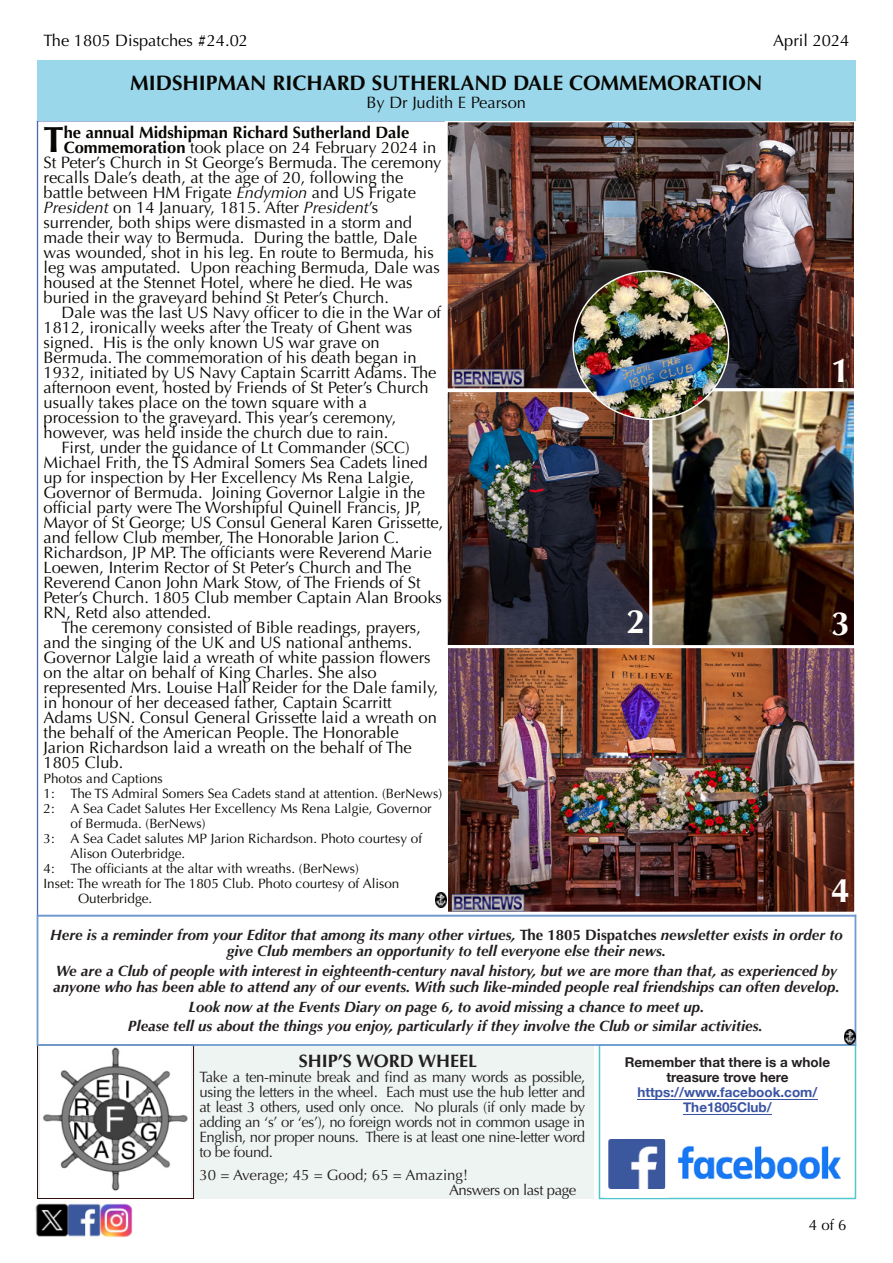
<style>
.page{position:relative;width:893px;height:1263px;background:#fff}
.page>*{position:absolute;margin:0;border:0;box-sizing:border-box;transform-origin:0 0}
.t1{font:700 33.9px "Optima";color:#fffefa}
.t2{font:700 33.6px "Optima";color:#fffefa}
.t3{font:700 21px "Optima";color:#080704}
.t4{font:700 18px "Optima";color:#231f20}
.t5{font:16.5px "Optima";color:#080704}
.t6{font:700 16.5px "Optima";color:#080704}
.t7{font:16.5px "Optima";color:#000}
.t8{font:italic 700 15px/16.5px "Optima";color:#231f20;text-align:center}
.t9{font:15px/15px "Optima";letter-spacing:-.03em;color:#231f20;text-align:justify}
.t10{font:15px/15px "Optima";letter-spacing:-.01em;color:#231f20}
.t11{font:15px "Optima";color:#000}
.t12{font:13.5px "Optima";color:#080704}
.t13{font:700 13.5px/15px "Helvetica Neue";color:#231f20;text-align:center}
.t14{font:700 13.5px/15px "Helvetica Neue";color:#3a53a3;text-align:center}
.s1{font-size:36.45px}
.s2{font-weight:700}
.s3{font-style:italic}
.s4{font-size:12px;color:#fffefa}
.s5{font-style:normal}
</style>
<div class="page">
<img style="left:35px;top:1203px;width:98px;height:35px">
<img style="left:449px;top:649px;width:404px;height:262px">
<div style="left:445px;top:645px;width:412px;height:270px;border:3px solid #fff"></div>
<img style="left:449px;top:393px;width:199px;height:251px">
<div style="left:445px;top:389px;width:207px;height:259px;border:3px solid #fff"></div>
<img style="left:449px;top:123px;width:403px;height:264px">
<div style="left:445px;top:119px;width:411px;height:272px;border:3px solid #fff"></div>
<img style="left:653px;top:392px;width:199px;height:252px">
<div style="left:649px;top:388px;width:207px;height:260px;border:3px solid #fff"></div>
<img style="left:573px;top:271px;width:155px;height:148px;border-radius:50%">
<div style="left:37px;top:60px;width:818px;height:61px;background:#9bd7eb"></div>
<div style="left:38px;top:1045px;width:556px;height:153px;background:#eef4f1"></div>
<img style="left:40px;top:1047px;width:151px;height:150px">
<div style="left:37px;top:1045px;width:157px;height:154px;border:1px solid #2f0d0e"></div>
<div style="left:598px;top:1044px;width:258px;height:155px;border:2px solid #53c5ce"></div>
<hr style="left:637px;top:1099px;width:180px;height:1px;background:#3a53a3">
<hr style="left:683px;top:1114px;width:88px;height:1px;background:#3a53a3">
<svg style="left:677px;top:1146px;width:164px;height:34px"></svg>
<img style="left:609px;top:1139px;width:55px;height:49px">
<div style="left:602px;top:1129px;width:69px;height:69px;border:6px solid #fff"></div>
<div style="left:37px;top:915px;width:819px;height:131px;border:2px solid #6e9bd1"></div>
<img style="left:435px;top:893px;width:11px;height:15px">
<img style="left:844px;top:1030px;width:11px;height:15px">
<p class="t7" style="left:44px;top:31px;width:206px">The 1805 Dispatches #24.02</p>
<p class="t7" style="left:773px;top:31px;width:78px">April 2024</p>
<p class="t3" style="left:130px;top:71px;width:634px">MIDSHIPMAN RICHARD SUTHERLAND DALE COMMEMORATION</p>
<p class="t5" style="left:366px;top:93px;width:161px">By Dr Judith E Pearson</p>
<p class="t6" style="left:44px;top:123px;width:367px"><span class="s1">T</span>he annual Midshipman Richard Sutherland Dale</p>
<p class="t5" style="left:64px;top:138px;width:374px"><span class="s2">Commemoration</span> took place on 24 February 2024 in</p>
<p class="t5" style="left:44px;top:153px;width:399px">St Peter’s Church in St George’s Bermuda. The ceremony</p>
<p class="t5" style="left:44px;top:168px;width:361px">recalls Dale’s death, at the age of 20, following the</p>
<p class="t5" style="left:44px;top:183px;width:374px">battle between HM Frigate <span class="s3">Endymion</span> and US Frigate</p>
<p class="t5" style="left:44px;top:198px;width:336px"><span class="s3">President</span> on 14 January, 1815. After <span class="s3">President</span>’s</p>
<p class="t5" style="left:44px;top:213px;width:370px">surrender, both ships were dismasted in a storm and</p>
<p class="t5" style="left:44px;top:228px;width:375px">made their way to Bermuda. During the battle, Dale</p>
<p class="t5" style="left:44px;top:243px;width:392px">was wounded, shot in his leg. En route to Bermuda, his</p>
<p class="t5" style="left:44px;top:258px;width:398px">leg was amputated. Upon reaching Bermuda, Dale was</p>
<p class="t5" style="left:44px;top:273px;width:370px">housed at the Stennet Hotel, where he died. He was</p>
<p class="t5" style="left:44px;top:288px;width:347px">buried in the graveyard behind St Peter’s Church.</p>
<p class="t5" style="left:62px;top:303px;width:381px">Dale was the last US Navy officer to die in the War of</p>
<p class="t5" style="left:44px;top:318px;width:370px">1812, ironically weeks after the Treaty of Ghent was</p>
<p class="t5" style="left:44px;top:333px;width:338px">signed. His is the only known US war grave on</p>
<p class="t5" style="left:44px;top:348px;width:381px">Bermuda. The commemoration of his death began in<span class="s4">1</span></p>
<p class="t5" style="left:44px;top:363px;width:394px">1932, initiated by US Navy Captain Scarritt Adams. The</p>
<p class="t5" style="left:44px;top:378px;width:386px">afternoon event, hosted by Friends of St Peter’s Church</p>
<p class="t5" style="left:44px;top:393px;width:325px">usually takes place on the town square with a</p>
<p class="t5" style="left:44px;top:408px;width:354px">procession to the graveyard. This year’s ceremony,</p>
<p class="t5" style="left:44px;top:423px;width:346px">however, was held inside the church due to rain.</p>
<p class="t5" style="left:62px;top:438px;width:350px">First, under the guidance of Lt Commander (SCC)</p>
<p class="t5" style="left:44px;top:453px;width:386px">Michael Frith, the TS Admiral Somers Sea Cadets lined</p>
<p class="t5" style="left:44px;top:468px;width:372px">up for inspection by Her Excellency Ms Rena Lalgie,</p>
<p class="t5" style="left:44px;top:483px;width:383px">Governor of Bermuda. Joining Governor Lalgie in the</p>
<p class="t5" style="left:44px;top:498px;width:380px">official party were The Worshipful Quinell Francis, JP,</p>
<p class="t5" style="left:44px;top:513px;width:401px">Mayor of St George; US Consul General Karen Grissette,</p>
<p class="t5" style="left:44px;top:528px;width:357px">and fellow Club member, The Honorable Jarion C.</p>
<p class="t5" style="left:44px;top:543px;width:389px">Richardson, JP MP. The officiants were Reverend Marie</p>
<p class="t5" style="left:44px;top:558px;width:369px">Loewen, Interim Rector of St Peter’s Church and The</p>
<p class="t5" style="left:44px;top:573px;width:379px">Reverend Canon John Mark Stow, of The Friends of St</p>
<p class="t5" style="left:44px;top:588px;width:400px">Peter’s Church. 1805 Club member Captain Alan Brooks</p>
<p class="t5" style="left:44px;top:603px;width:169px">RN, Retd also attended.</p>
<p class="t5" style="left:62px;top:618px;width:361px">The ceremony consisted of Bible readings, prayers,</p>
<p class="t5" style="left:44px;top:633px;width:370px">and the singing of the UK and US national anthems.</p>
<p class="t5" style="left:44px;top:648px;width:389px">Governor Lalgie laid a wreath of white passion flowers</p>
<p class="t5" style="left:44px;top:663px;width:334px">on the altar on behalf of King Charles. She also</p>
<p class="t5" style="left:44px;top:678px;width:396px">represented Mrs. Louise Hall Reider for the Dale family,</p>
<p class="t5" style="left:44px;top:693px;width:350px">in honour of her deceased father, Captain Scarritt</p>
<p class="t5" style="left:44px;top:708px;width:395px">Adams USN. Consul General Grissette laid a wreath on</p>
<p class="t5" style="left:44px;top:723px;width:357px">the behalf of the American People. The Honorable</p>
<p class="t5" style="left:44px;top:738px;width:370px">Jarion Richardson laid a wreath on the behalf of The</p>
<p class="t5" style="left:44px;top:753px;width:81px">1805 Club.</p>
<p class="t12" style="left:44px;top:771px;width:121px">Photos and Captions</p>
<p class="t12" style="left:44px;top:786px;width:400px">1: The TS Admiral Somers Sea Cadets stand at attention. (BerNews)</p>
<p class="t12" style="left:44px;top:801px;width:389px">2: A Sea Cadet Salutes Her Excellency Ms Rena Lalgie, Governor</p>
<p class="t12" style="left:70px;top:816px;width:137px">of Bermuda. (BerNews)</p>
<p class="t12" style="left:44px;top:831px;width:380px">3: A Sea Cadet salutes MP Jarion Richardson. Photo courtesy of</p>
<p class="t12" style="left:70px;top:846px;width:116px">Alison Outerbridge.</p>
<p class="t12" style="left:44px;top:861px;width:317px">4: The officiants at the altar with wreaths. (BerNews)</p>
<p class="t12" style="left:44px;top:876px;width:357px">Inset: The wreath for The 1805 Club. Photo courtesy of Alison</p>
<p class="t12" style="left:78px;top:891px;width:76px">Outerbridge.</p>
<h1 class="t1" style="left:831px;top:350px;width:20px">1</h1>
<h1 class="t1" style="left:626px;top:602px;width:20px">2</h1>
<h2 class="t2" style="left:831px;top:604px;width:20px">3</h2>
<h1 class="t1" style="left:831px;top:870px;width:20px">4</h1>
<p class="t8" style="left:50px;top:928px;width:794px">Here is a reminder from your Editor that among its many other virtues, <span class="s5">The 1805 Dispatches</span> newsletter exists in order to give Club members an opportunity to tell everyone else their news.</p>
<p class="t8" style="left:53px;top:964px;width:788px;text-align:left">We are a Club of people with interest in eighteenth-century naval history, but we are more than that, as experienced by anyone who has been able to attend any of our events. With such like-minded people real friendships can often develop.</p>
<p class="t8" style="left:128px;top:998px;width:636px;line-height:19.5px">Look now at the Events Diary on page 6, to avoid missing a chance to meet up.<br>Please tell us about the things you enjoy, particularly if they involve the Club or similar activities.</p>
<p class="t4" style="left:299px;top:1051px;width:180px">SHIP’S WORD WHEEL</p>
<p class="t9" style="left:199px;top:1070px;width:387px">Take a ten-minute break and find as many words as possible, using the letters in the wheel. Each must use the hub letter and at least 3 others, used only once. No plurals (if only made by adding an ‘s’ or ‘es’), no foreign words not in common usage in English, nor proper nouns. There is at least one nine-letter word to be found.</p>
<p class="t10" style="left:449px;top:1168px;width:129px;text-indent:-249px">30 = Average; 45 = Good; 65 = Amazing!<br>Answers on last page</p>
<p class="t13" style="left:624px;top:1055px;width:207px">Remember that there is a whole treasure trove here</p>
<p class="t14" style="left:637px;top:1085px;width:181px">https://www.facebook.com/<br>The1805Club/</p>
<p class="t11" style="left:808px;top:1216px;width:39px">4 of 6</p>
</div>
